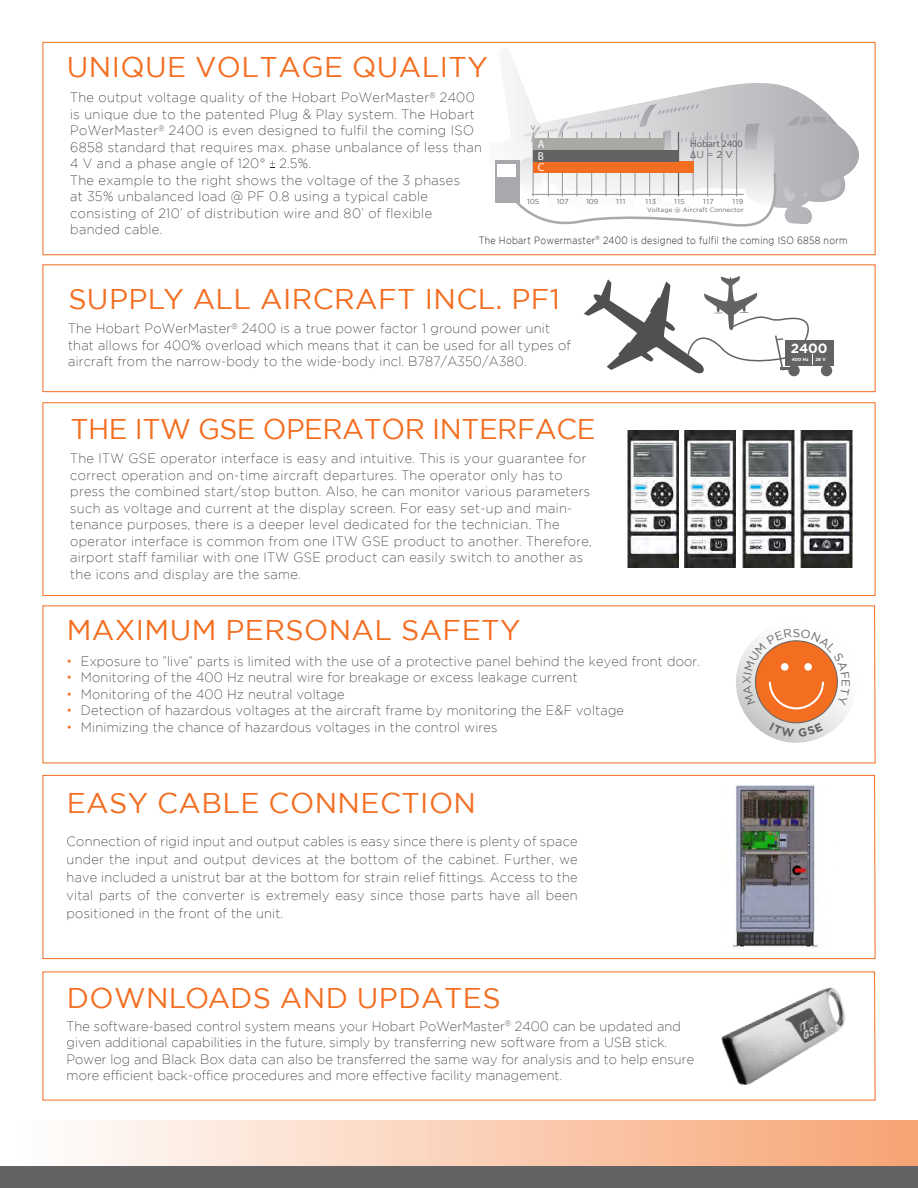
<style>
.page{position:relative;width:918px;height:1188px;background:#fff}
.page>*{position:absolute;margin:0;border:0;box-sizing:border-box;transform-origin:0 0}
.t1{font:28.5px "Gotham";letter-spacing:.015em;color:#f36e21}
.t2{font:28.5px "Gotham";letter-spacing:-.015em;color:#f36e21}
.t3{font:200 13.5px/16.5px "Gotham";letter-spacing:.03em;color:#231f20;scale:.95 1}
.t4{font:200 13.5px/16.5px "Gotham";letter-spacing:.01em;color:#231f20;scale:.95 1}
.t5{font:700 13.35px "Gotham";color:#fff}
.t6{font:11.4px/11.9px "Myriad Pro";color:#fff;text-align:justify}
.t7{font:300 10.5px "Gotham";letter-spacing:.03em;color:#231f20;scale:.85 1}
.t8{font:10.05px "Myriad Pro";letter-spacing:.005em;color:#636366}
.t9{font:10.05px "Gotham";color:#636366}
.t10{font:7.2px "Gotham";letter-spacing:.05em;color:#636366}
.t11{font:6.3px "Gotham";letter-spacing:.02em;color:#636366}
.t12{font:700 4.5px "Gotham";color:#fff}
.s1{font-family:"Myriad Pro"}
.s2{color:#f36e21}
</style>
<div class="page">
<svg style="left:788px;top:365px;width:12px;height:11px"></svg>
<div style="left:821px;top:365px;width:11px;height:11px;background:#636362;border-radius:50%"></div>
<div style="left:785px;top:340px;width:49px;height:26px;background:#636362"></div>
<svg style="left:584px;top:276px;width:248px;height:97px"></svg>
<div style="left:0;top:1120px;width:918px;height:47px;background:linear-gradient(to right,#fff,#f7a473)"></div>
<div style="left:0;top:1167px;width:918px;height:21px;background:#636366"></div>
<div style="left:43px;top:264px;width:832px;height:128px;border:1px solid #f36e21"></div>
<div style="left:43px;top:42px;width:832px;height:213px;border:1px solid #f36e21"></div>
<div style="left:43px;top:402px;width:832px;height:194px;border:1px solid #f36e21"></div>
<svg style="left:42px;top:605px;width:834px;height:159px"></svg>
<svg style="left:42px;top:971px;width:643px;height:130px"></svg>
<svg style="left:42px;top:775px;width:834px;height:184px"></svg>
<img style="left:627px;top:430px;width:52px;height:137px">
<img style="left:685px;top:430px;width:51px;height:137px">
<img style="left:741px;top:430px;width:53px;height:137px">
<img style="left:797px;top:430px;width:55px;height:137px">
<img style="left:634px;top:445px;width:38px;height:32px">
<img style="left:691px;top:444px;width:38px;height:32px">
<img style="left:749px;top:444px;width:39px;height:32px">
<img style="left:807px;top:444px;width:39px;height:32px">
<svg style="left:633px;top:483px;width:15px;height:9px"></svg>
<svg style="left:689px;top:483px;width:16px;height:9px"></svg>
<svg style="left:693px;top:486px;width:9px;height:2px"></svg>
<svg style="left:748px;top:483px;width:16px;height:9px"></svg>
<svg style="left:806px;top:483px;width:16px;height:9px"></svg>
<svg style="left:809px;top:486px;width:9px;height:2px"></svg>
<img style="left:685px;top:916px;width:220px;height:228px">
<img style="left:721px;top:784px;width:114px;height:165px">
<svg style="left:495px;top:56px;width:315px;height:171px"></svg>
<svg style="left:270px;top:161px;width:5px;height:7px"></svg>
<svg style="left:736px;top:622px;width:121px;height:121px"></svg>
<div style="left:755px;top:641px;width:82px;height:82px;background:#f36e21;border-radius:50%"></div>
<svg style="left:743px;top:629px;width:107px;height:81px"></svg>
<svg style="left:769px;top:723px;width:54px;height:14px"></svg>
<h1 class="t1" style="left:67px;top:52px;width:422px">UNIQUE VOLTAGE QUALITY</h1>
<p class="t3" style="left:70px;top:89px;width:435px">The output voltage quality of the Hobart PoWerMaster<sup>®</sup> 2400 is unique due to the patented Plug &amp; Play system. The Hobart PoWerMaster<sup>®</sup> 2400 is even designed to fulfil the coming ISO 6858 standard that requires max. phase unbalance of less than 4 V and a phase angle of 120° 2.5%.<br>The example to the right shows the voltage of the 3 phases<br>at 35% unbalanced load @ PF 0.8 using a typical cable consisting of 210’ of distribution wire and 80’ of flexible banded cable.</p>
<p class="t11" style="left:531px;top:124px;width:6px">V</p>
<p class="t8" style="left:690px;top:137px;width:54px">Hobart 2400</p>
<p class="t6" style="left:538px;top:138px;width:8px">A B C</p>
<p class="t9" style="left:690px;top:149px;width:44px"><span class="s1">∆</span>U = 2 V</p>
<p class="t10" style="left:527px;top:197px;width:14px">105</p>
<p class="t10" style="left:557px;top:197px;width:13px">107</p>
<p class="t10" style="left:586px;top:197px;width:14px">109</p>
<p class="t10" style="left:616px;top:197px;width:11px">111</p>
<p class="t10" style="left:645px;top:197px;width:12px">113</p>
<p class="t10" style="left:674px;top:197px;width:12px">115</p>
<p class="t11" style="left:647px;top:206px;width:98px">Voltage @ Aircraft Connector</p>
<p class="t10" style="left:703px;top:197px;width:12px">117</p>
<p class="t10" style="left:732px;top:197px;width:12px">119</p>
<p class="t7" style="left:479px;top:234px;width:436px">The Hobart Powermaster<sup>®</sup> 2400 is designed to fulfil the coming ISO 6858 norm</p>
<h1 class="t1" style="left:68px;top:284px;width:493px">SUPPLY ALL AIRCRAFT INCL. PF1</h1>
<p class="t3" style="left:68px;top:320px;width:531px">The Hobart PoWerMaster<sup>®</sup> 2400 is a true power factor 1 ground power unit that allows for 400% overload which means that it can be used for all types of aircraft from the narrow-body to the wide-body incl. B787/A350/A380.</p>
<h1 class="t2" style="left:70px;top:413px;width:526px">THE ITW GSE OPERATOR INTERFACE</h1>
<p class="t3" style="left:70px;top:450px;width:550px">The ITW GSE operator interface is easy and intuitive. This is your guarantee for correct operation and on-time aircraft departures. The operator only has to press the combined start/stop button. Also, he can monitor various parameters such as voltage and current at the display screen. For easy set-up and main&shy;tenance purposes, there is a deeper level dedicated for the technician. The operator interface is common from one ITW GSE product to another. Therefore, airport staff familiar with one ITW GSE product can easily switch to another as the icons and display are the same.</p>
<h1 class="t1" style="left:67px;top:614px;width:455px">MAXIMUM PERSONAL SAFETY</h1>
<p class="t3" style="left:67px;top:652px;width:668px"><span class="s2">•</span> Exposure to ”live” parts is limited with the use of a protective panel behind the keyed front door.</p>
<p class="t3" style="left:67px;top:669px;width:539px"><span class="s2">•</span> Monitoring of the 400 Hz neutral wire for breakage or excess leakage current</p>
<p class="t3" style="left:67px;top:685px;width:294px"><span class="s2">•</span> Monitoring of the 400 Hz neutral voltage</p>
<p class="t3" style="left:67px;top:702px;width:588px"><span class="s2">•</span> Detection of hazardous voltages at the aircraft frame by monitoring the E&amp;F voltage</p>
<p class="t3" style="left:67px;top:718px;width:455px"><span class="s2">•</span> Minimizing the chance of hazardous voltages in the control wires</p>
<h1 class="t1" style="left:67px;top:787px;width:411px">EASY CABLE CONNECTION</h1>
<p class="t3" style="left:67px;top:832px;width:540px;line-height:18px;text-align:justify">Connection of rigid input and output cables is easy since there is plenty of space under the input and output devices at the bottom of the cabinet. Further, we have included a unistrut bar at the bottom for strain relief fittings. Access to the vital parts of the converter is extremely easy since those parts have all been positioned in the front of the unit.</p>
<h1 class="t1" style="left:67px;top:982px;width:435px">DOWNLOADS AND UPDATES</h1>
<p class="t4" style="left:67px;top:1018px;width:662px">The software-based control system means your Hobart PoWerMaster<sup>®</sup> 2400 can be updated and given additional capabilities in the future, simply by transferring new software from a USB stick.<br>Power log and Black Box data can also be transferred the same way for analysis and to help ensure more efficient back-office procedures and more effective facility management.</p>
<p class="t5" style="left:791px;top:340px;width:38px">2400</p>
<p class="t12" style="left:792px;top:357px;width:18px">400 Hz</p>
<p class="t12" style="left:815px;top:357px;width:12px">28 V</p>
</div>
